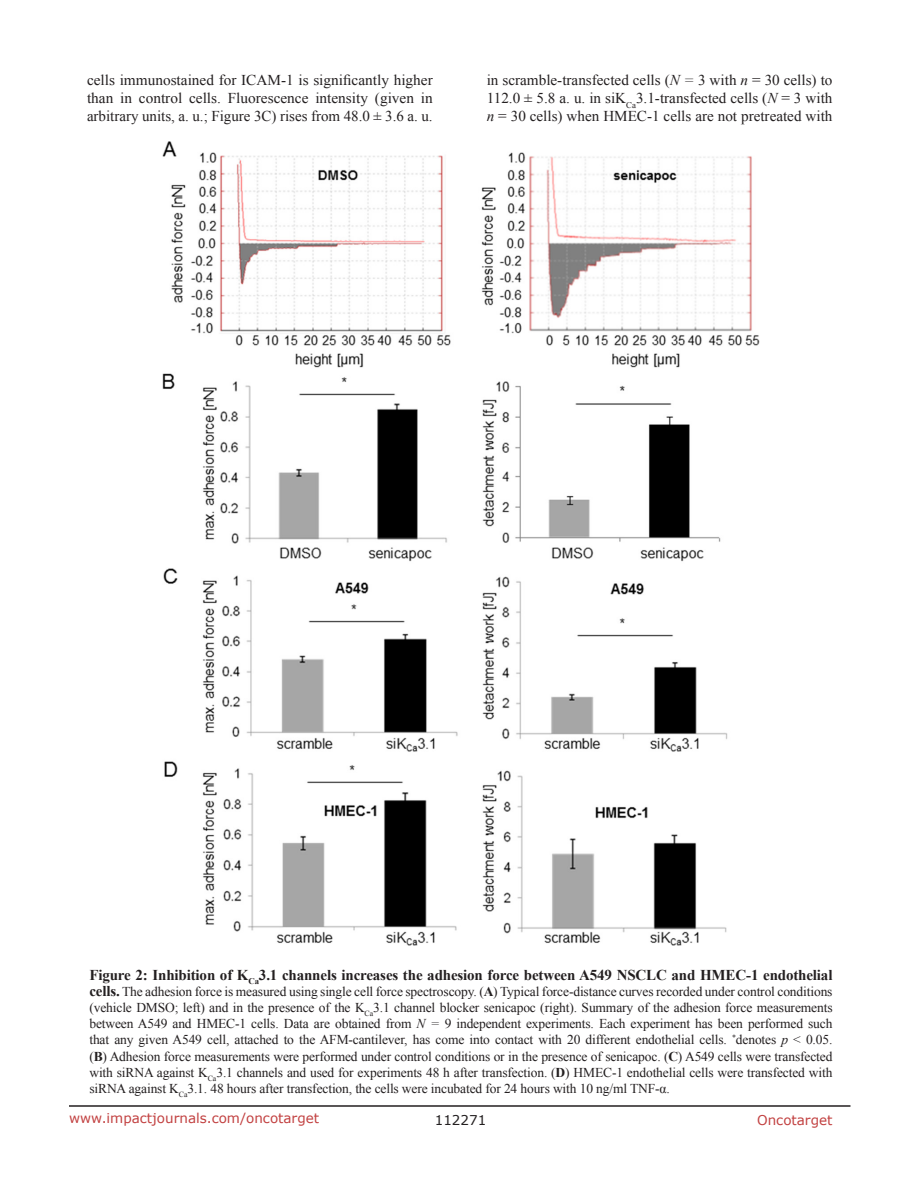
<style>
.page{position:relative;width:918px;height:1188px;background:#fff}
.page>*{position:absolute;margin:0;border:0;box-sizing:border-box;transform-origin:0 0}
.BodyText{font:15px/18px "Times New Roman";color:#231f20;text-align:justify}
.Figuretrx{font:700 15px "Times New Roman";letter-spacing:-.01em;color:#231f20}
.Figuretrx-2{font:13.5px/16.2px "Times New Roman";letter-spacing:-.01em;color:#231f20;text-align:justify}
.t1{font:13.5px "Verdana";color:#c24141}
.t2{font:13.5px "Verdana";color:#231f20}
.s1{font-style:italic}
.s2{font-weight:700;font-size:15px}
.s3{font-weight:700}
</style>
<div class="page">
<hr style="left:69px;top:1105px;width:781px;height:2px;background:#231f20">
<img style="left:162px;top:141px;width:597px;height:805px">
<p class="BodyText" style="left:87px;top:71px;width:347px">cells immunostained for ICAM-1 is significantly higher than in control cells. Fluorescence intensity (given in arbitrary units, a. u.; Figure 3C) rises from 48.0 ± 3.6 a. u.</p>
<p class="BodyText" style="left:487px;top:71px;width:347px">in scramble-transfected cells (<span class="s1">N =</span> 3 with <span class="s1">n</span> = 30 cells) to 112.0 ± 5.8 a. u. in siK<sub>Ca</sub>3.1-transfected cells (<span class="s1">N</span> = 3 with <span class="s1">n</span> = 30 cells) when HMEC-1 cells are not pretreated with</p>
<p class="Figuretrx" style="left:89px;top:964px;width:745px">Figure 2: Inhibition of K<sub>Ca</sub>3.1 channels increases the adhesion force between A549 NSCLC and HMEC-1 endothelial</p>
<p class="Figuretrx-2" style="left:89px;top:983px;width:745px"><span class="s2">cells.</span> The adhesion force is measured using single cell force spectroscopy. (<span class="s3">A</span>) Typical force-distance curves recorded under control conditions (vehicle DMSO; left) and in the presence of the K<sub>Ca</sub>3.1 channel blocker senicapoc (right). Summary of the adhesion force measurements between A549 and HMEC-1 cells. Data are obtained from <span class="s1">N =</span> 9 independent experiments. Each experiment has been performed such that any given A549 cell, attached to the AFM-cantilever, has come into contact with 20 different endothelial cells. <sup>*</sup>denotes <span class="s1">p</span> &lt; 0.05. (<span class="s3">B</span>) Adhesion force measurements were performed under control conditions or in the presence of senicapoc. (<span class="s3">C</span>) A549 cells were transfected with siRNA against K<sub>Ca</sub>3.1 channels and used for experiments 48 h after transfection. (<span class="s3">D</span>) HMEC-1 endothelial cells were transfected with siRNA against K<sub>Ca</sub>3.1. 48 hours after transfection, the cells were incubated for 24 hours with 10 ng/ml TNF-α.</p>
<p class="t1" style="left:69px;top:1109px;width:252px">www.impactjournals.com/oncotarget</p>
<p class="t2" style="left:435px;top:1111px;width:53px">112271</p>
<p class="t1" style="left:757px;top:1111px;width:77px">Oncotarget</p>
</div>
